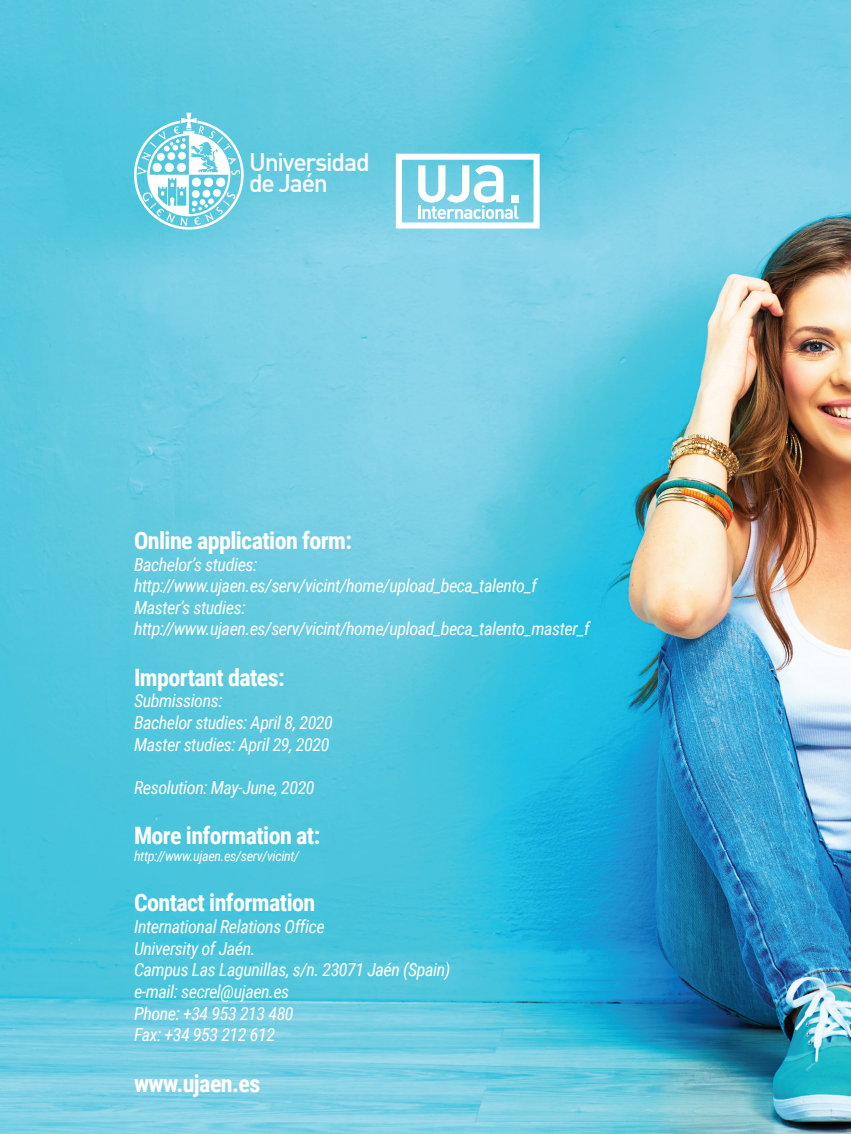
<style>
.page{position:relative;width:851px;height:1134px;background:#fff}
.page>*{position:absolute;margin:0;border:0;box-sizing:border-box;transform-origin:0 0}
.t1{font:24.8px/21.2px "DIN Medium";letter-spacing:-.05em;color:#fff}
.t2{font:700 24px "Roboto Condensed";letter-spacing:-.025em;color:#fff}
.t3{font:italic 18px/21.6px "Roboto Condensed";letter-spacing:-.025em;color:#fff}
.t4{font:italic 14px "Roboto Condensed";letter-spacing:-.025em;color:#fff}
</style>
<div class="page">
<img style="left:0;top:0;width:850px;height:1134px">
<svg style="left:396px;top:154px;width:143px;height:75px"></svg>
<svg style="left:134px;top:113px;width:110px;height:117px"></svg>
<h1 class="t1" style="left:249px;top:151px;width:122px">Universidad de Jaén</h1>
<h2 class="t2" style="left:134px;top:524px;width:219px">Online application form:</h2>
<p class="t3" style="left:134px;top:553px;width:457px">Bachelor’s studies: http://www.ujaen.es/serv/vicint/home/upload_beca_talento_f Master’s studies: http://www.ujaen.es/serv/vicint/home/upload_beca_talento_master_f</p>
<h2 class="t2" style="left:134px;top:660px;width:152px">Important dates:</h2>
<p class="t3" style="left:134px;top:690px;width:200px">Submissions:<br>Bachelor studies: April 8, 2020<br>Master studies: April 29, 2020</p>
<p class="t3" style="left:134px;top:776px;width:182px">Resolution: May-June, 2020</p>
<h2 class="t2" style="left:134px;top:819px;width:188px">More information at:</h2>
<p class="t4" style="left:134px;top:846px;width:167px">http://www.ujaen.es/serv/vicint/</p>
<h2 class="t2" style="left:134px;top:886px;width:183px">Contact information</h2>
<p class="t3" style="left:134px;top:915px;width:318px">International Relations Office<br>University of Jaén.<br>Campus Las Lagunillas, s/n. 23071 Jaén (Spain) e-mail: secrel@ujaen.es<br>Phone: +34 953 213 480<br>Fax: +34 953 212 612</p>
<h2 class="t2" style="left:134px;top:1066px;width:128px">www.ujaen.es</h2>
</div>
